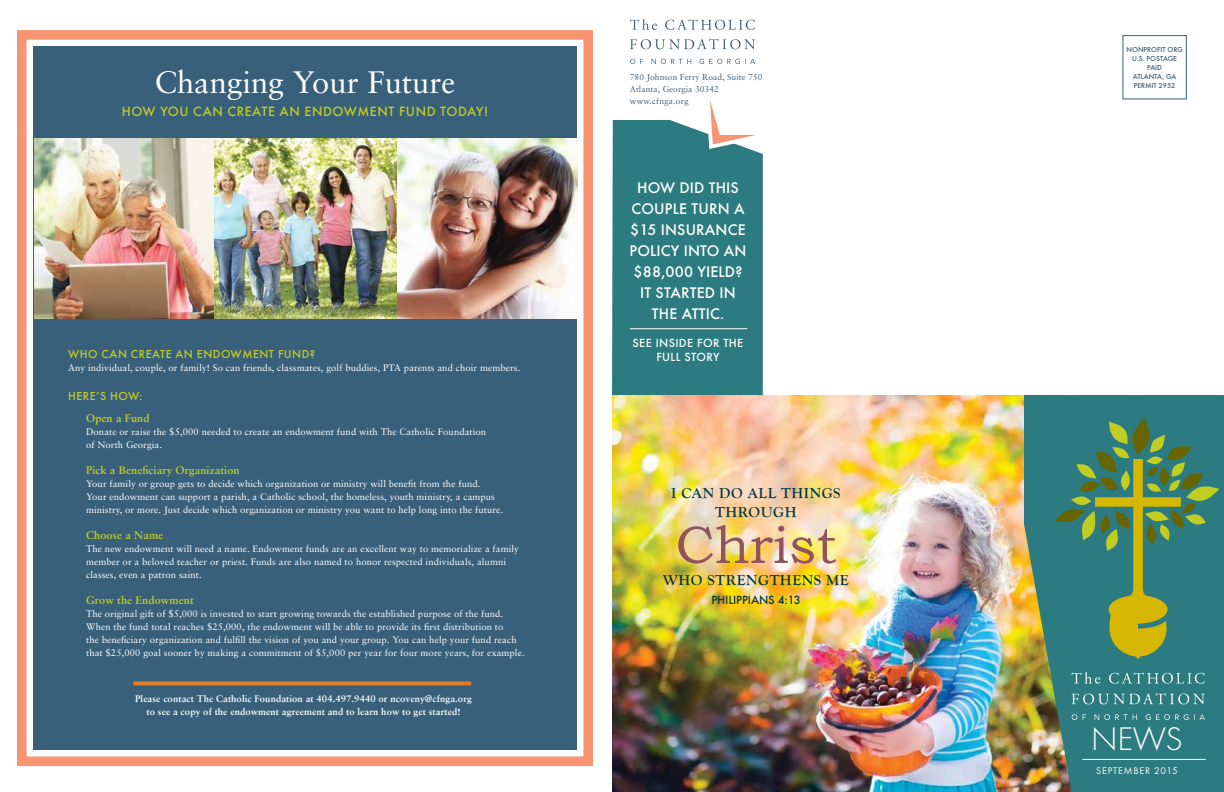
<style>
.page{position:relative;width:1224px;height:792px;background:#fff}
.page>*{position:absolute;margin:0;border:0;box-sizing:border-box;transform-origin:0 0}
.t1{font:53px "Bookman Old Style";color:#915360}
.t2{font:300 34px "Futura T";color:#fff}
.t3{font:31px "Sabon";color:#fff}
.t4{font:500 16px/21px "Futura T";letter-spacing:.01em;color:#fff;text-align:center}
.t5{font:700 15px/19px "Goudy Old Style T";letter-spacing:.04em;color:#003644;text-align:center}
.t6{font:500 14px "Futura T";letter-spacing:.04em;color:#c2cd23}
.t7{font:500 12.2px/14px "Futura T";letter-spacing:.03em;color:#fff;text-align:center}
.t8{font:500 12px "Futura T";letter-spacing:.04em;color:#c2cd23}
.t9{font:700 11px "Sabon";letter-spacing:.01em;color:#c2cd23}
.t10{font:500 11px "Futura";letter-spacing:-.01em;color:#003644}
.t11{font:10px "Futura T";letter-spacing:.08em;color:#fff}
.t12{font:9.5px/13px "Sabon";letter-spacing:.01em;color:#fff}
.t13{font:700 9.5px/13px "Sabon";letter-spacing:.01em;color:#fff;text-align:center}
.t14{font:8.5px/12px "Sabon";letter-spacing:.01em;color:#39607a}
.t15{font:500 7.5px/9px "Futura T";color:#39607a;text-align:center}
</style>
<div class="page">
<div style="left:612px;top:120px;width:151px;height:275px;background:#2c7b80"></div>
<svg style="left:706px;top:100px;width:53px;height:49px"></svg>
<svg style="left:630px;top:59px;width:125px;height:5px"></svg>
<svg style="left:630px;top:39px;width:125px;height:10px"></svg>
<svg style="left:630px;top:19px;width:125px;height:11px"></svg>
<img style="left:612px;top:395px;width:412px;height:397px">
<hr style="left:630px;top:328px;width:117px;height:1px;background:#fff">
<div style="left:1123px;top:35px;width:64px;height:64px;border:1px solid #39607a"></div>
<div style="left:17px;top:30px;width:576px;height:736px;border:10px solid #f79471"></div>
<div style="left:33px;top:46px;width:544px;height:703px;background:#39607a"></div>
<img style="left:214px;top:139px;width:183px;height:180px">
<img style="left:34px;top:139px;width:180px;height:180px">
<img style="left:397px;top:139px;width:180px;height:180px">
<svg style="left:133px;top:681px;width:338px;height:4px"></svg>
<img style="left:1024px;top:395px;width:200px;height:397px">
<svg style="left:1054px;top:418px;width:166px;height:241px;background:#4c8563"></svg>
<svg style="left:1072px;top:714px;width:133px;height:6px"></svg>
<svg style="left:1072px;top:693px;width:133px;height:11px"></svg>
<svg style="left:1071px;top:672px;width:134px;height:12px;background:#4d8f94"></svg>
<hr style="left:1082px;top:759px;width:124px;height:1px;background:#fff">
<h3 class="t3" style="left:155px;top:63px;width:302px">Changing Your Future</h3>
<h3 class="t6" style="left:122px;top:103px;width:368px">HOW YOU CAN CREATE AN ENDOWMENT FUND TODAY!</h3>
<p class="t8" style="left:68px;top:347px;width:248px">WHO CAN CREATE AN ENDOWMENT FUND?</p>
<p class="t12" style="left:68px;top:361px;width:454px">Any individual, couple, or family! So can friends, classmates, golf buddies, PTA parents and choir members.</p>
<p class="t8" style="left:68px;top:389px;width:76px">HERE’S HOW:</p>
<p class="t9" style="left:86px;top:411px;width:65px">Open a Fund</p>
<p class="t12" style="left:86px;top:425px;width:402px">Donate or raise the $5,000 needed to create an endowment fund with The Catholic Foundation of North Georgia.</p>
<p class="t9" style="left:86px;top:463px;width:155px">Pick a Beneficiary Organization</p>
<p class="t12" style="left:86px;top:477px;width:419px">Your family or group gets to decide which organization or ministry will benefit from the fund.<br>Your endowment can support a parish, a Catholic school, the homeless, youth ministry, a campus ministry, or more. Just decide which organization or ministry you want to help long into the future.</p>
<p class="t9" style="left:86px;top:528px;width:79px">Choose a Name</p>
<p class="t12" style="left:86px;top:542px;width:434px">The new endowment will need a name. Endowment funds are an excellent way to memorialize a family member or a beloved teacher or priest. Funds are also named to honor respected individuals, alumni classes, even a patron saint.</p>
<p class="t9" style="left:86px;top:593px;width:109px">Grow the Endowment</p>
<p class="t12" style="left:86px;top:607px;width:440px">The original gift of $5,000 is invested to start growing towards the established purpose of the fund.<br>When the fund total reaches $25,000, the endowment will be able to provide its first distribution to<br>the beneficiary organization and fulfill the vision of you and your group. You can help your fund reach that $25,000 goal sooner by making a commitment of $5,000 per year for four more years, for example.</p>
<p class="t13" style="left:135px;top:692px;width:338px">Please contact The Catholic Foundation at 404.497.9440 or ncoveny@cfnga.org to see a copy of the endowment agreement and to learn how to get started!</p>
<p class="t14" style="left:630px;top:71px;width:134px">780 Johnson Ferry Road, Suite 750<br>Atlanta, Georgia 30342 www.cfnga.org</p>
<h3 class="t4" style="left:630px;top:177px;width:118px">HOW DID THIS<br>COUPLE TURN A $15 INSURANCE<br>POLICY INTO AN $88,000 YIELD?<br>IT STARTED IN<br>THE ATTIC.</h3>
<p class="t7" style="left:633px;top:336px;width:112px">SEE INSIDE FOR THE<br>FULL STORY</p>
<h3 class="t5" style="left:671px;top:484px;width:171px">I CAN DO ALL THINGS<br>THROUGH</h3>
<h1 class="t1" style="left:675px;top:515px;width:163px">Christ</h1>
<h3 class="t5" style="left:663px;top:571px;width:187px">WHO STRENGTHENS ME</h3>
<p class="t10" style="left:711px;top:592px;width:91px">PHILIPPIANS 4:13</p>
<p class="t15" style="left:1126px;top:45px;width:58px">NONPROFIT ORG<br>U.S. POSTAGE<br>PAID<br>ATLANTA, GA<br>PERMIT 2952</p>
<h2 class="t2" style="left:1091px;top:719px;width:93px">NEWS</h2>
<p class="t11" style="left:1096px;top:765px;width:83px">SEPTEMBER 2015</p>
</div>
